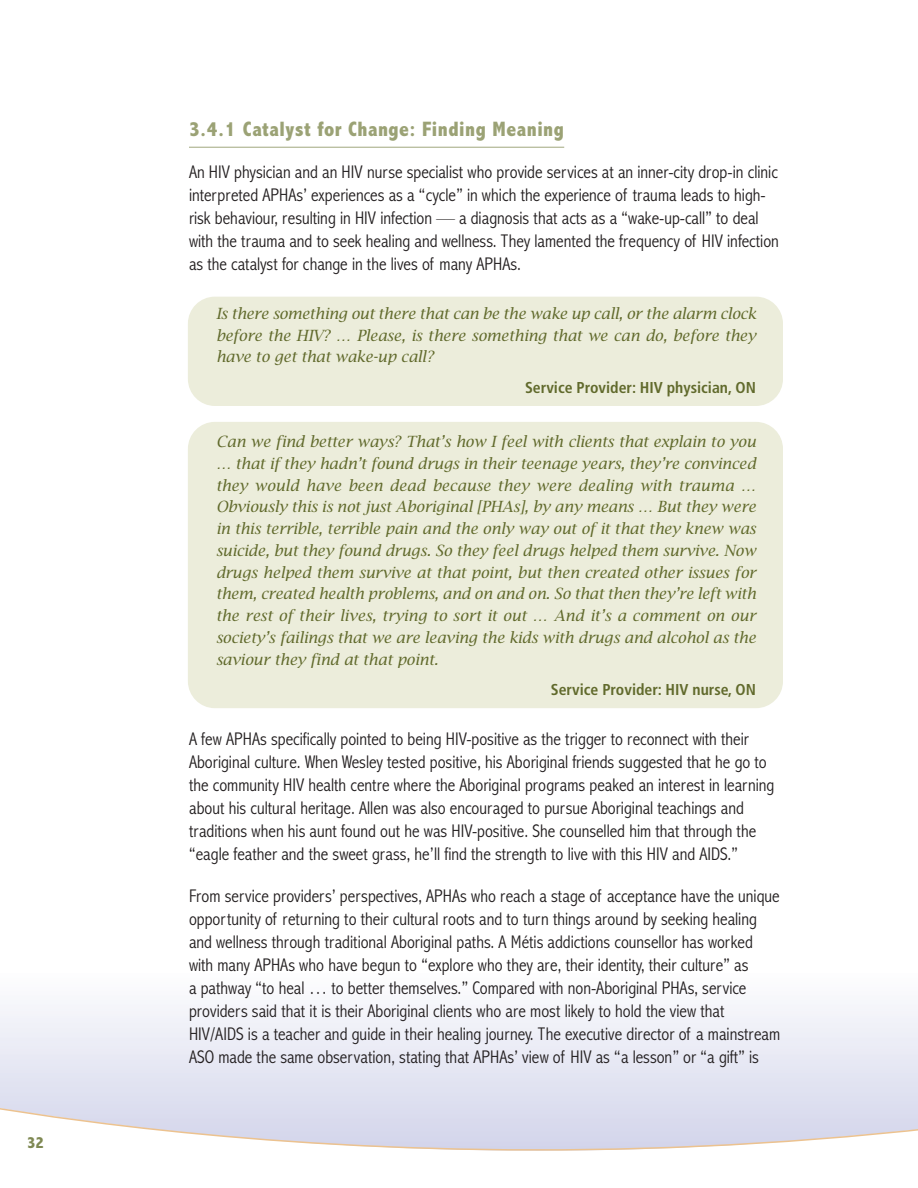
<style>
.page{position:relative;width:918px;height:1188px;background:#fff}
.page>*{position:absolute;margin:0;border:0;box-sizing:border-box;transform-origin:0 0}
.t1{font:800 condensed 21px "Abadi";letter-spacing:.025em;color:#9ba275}
.t2{font:300 condensed 18.45px/23px "Abadi";color:#231f20}
.t3{font:800 condensed 16.5px "Abadi";color:#7f8953}
.t4{font:700 condensed 15.75px "Frutiger";color:#616a2c}
.t5{font:italic 15.45px/21.8px "Lucida Bright";color:#616a2c;text-align:justify}
</style>
<div class="page">
<div style="left:188px;top:297px;width:595px;height:109px;background:#eceddb;border-radius:27px"></div>
<div style="left:188px;top:422px;width:595px;height:286px;background:#eceddb;border-radius:27px"></div>
<div style="left:0;top:973px;width:918px;height:215px;background:#f3f4f9"></div>
<hr style="left:189px;top:147px;width:375px;height:1px;background:#a0a77d">
<svg style="left:0;top:1054px;width:918px;height:134px"></svg>
<p class="t3" style="left:27px;top:1133px;width:18px">32</p>
<p class="t1" style="left:189px;top:117px;width:377px">3.4.1 Catalyst for Change: Finding Meaning</p>
<p class="t2" style="left:189px;top:161px;width:591px">An HIV physician and an HIV nurse specialist who provide services at an inner-city drop-in clinic interpreted APHAs’ experiences as a “cycle” in which the experience of trauma leads to high&shy;risk behaviour, resulting in HIV infection — a diagnosis that acts as a “wake-up-call” to deal with the trauma and to seek healing and wellness. They lamented the frequency of HIV infection as the catalyst for change in the lives of many APHAs.</p>
<p class="t5" style="left:216px;top:303px;width:541px">Is there something out there that can be the wake up call, or the alarm clock before the HIV? … Please, is there something that we can do, before they have to get that wake-up call?</p>
<p class="t4" style="left:525px;top:381px;width:232px">Service Provider: HIV physician, ON</p>
<p class="t5" style="left:216px;top:431px;width:541px">Can we find better ways? That’s how I feel with clients that explain to you … that if they hadn’t found drugs in their teenage years, they’re convinced they would have been dead because they were dealing with trauma … Obviously this is not just Aboriginal [PHAs], by any means … But they were in this terrible, terrible pain and the only way out of it that they knew was suicide, but they found drugs. So they feel drugs helped them survive. Now drugs helped them survive at that point, but then created other issues for them, created health problems, and on and on. So that then they’re left with the rest of their lives, trying to sort it out … And it’s a comment on our society’s failings that we are leaving the kids with drugs and alcohol as the saviour they find at that point.</p>
<p class="t4" style="left:551px;top:683px;width:207px">Service Provider: HIV nurse, ON</p>
<p class="t2" style="left:189px;top:727px;width:587px">A few APHAs specifically pointed to being HIV-positive as the trigger to reconnect with their Aboriginal culture. When Wesley tested positive, his Aboriginal friends suggested that he go to the community HIV health centre where the Aboriginal programs peaked an interest in learning about his cultural heritage. Allen was also encouraged to pursue Aboriginal teachings and traditions when his aunt found out he was HIV-positive. She counselled him that through the “eagle feather and the sweet grass, he’ll find the strength to live with this HIV and AIDS.”</p>
<p class="t2" style="left:189px;top:884px;width:593px">From service providers’ perspectives, APHAs who reach a stage of acceptance have the unique opportunity of returning to their cultural roots and to turn things around by seeking healing and wellness through traditional Aboriginal paths. A Métis addictions counsellor has worked with many APHAs who have begun to “explore who they are, their identity, their culture” as<br>a pathway “to heal … to better themselves.” Compared with non-Aboriginal PHAs, service providers said that it is their Aboriginal clients who are most likely to hold the view that HIV/AIDS is a teacher and guide in their healing journey. The executive director of a mainstream ASO made the same observation, stating that APHAs’ view of HIV as “a lesson” or “a gift” is</p>
</div>
